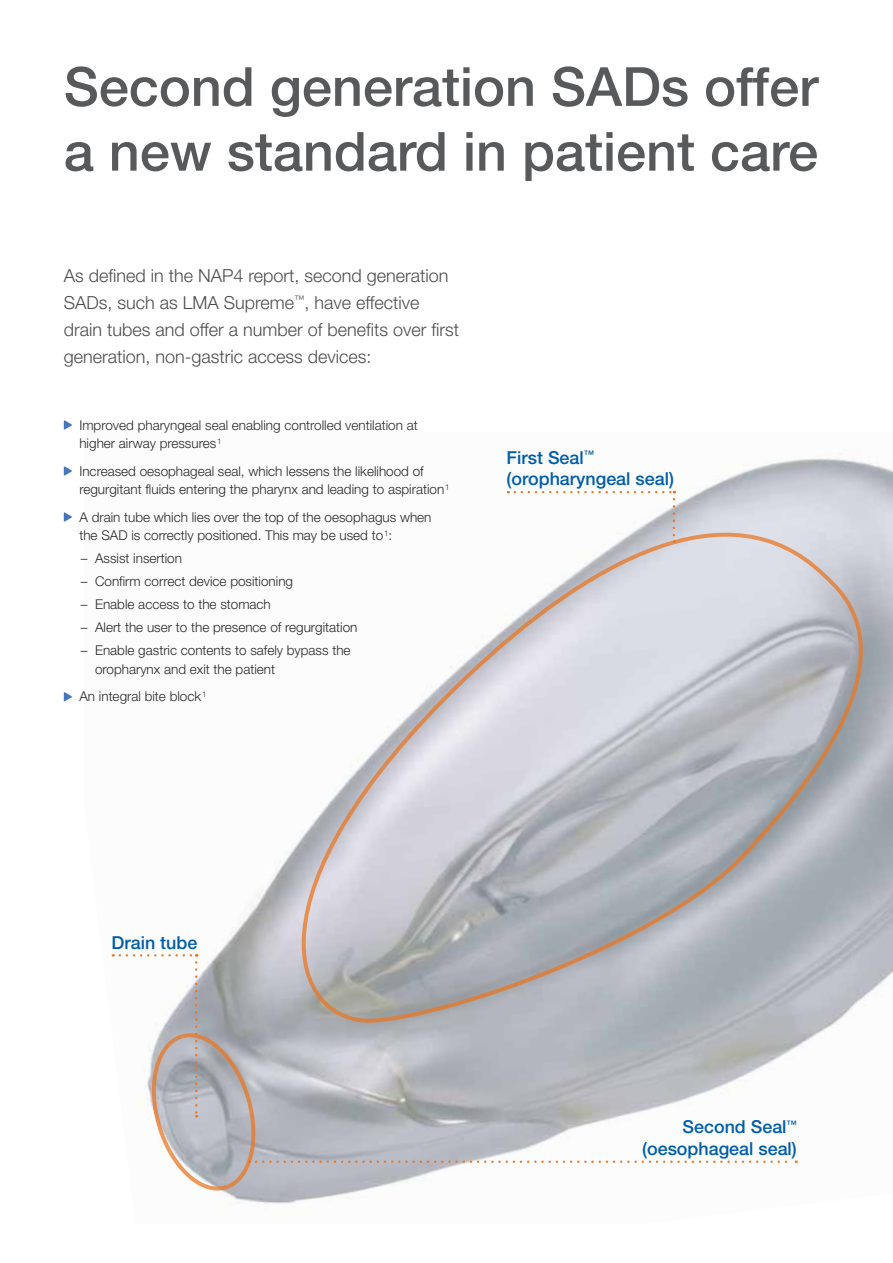
<style>
.page{position:relative;width:893px;height:1263px;background:#fff}
.page>*{position:absolute;margin:0;border:0;box-sizing:border-box;transform-origin:0 0}
.t1{font:500 54px/64.8px "Helvetica Neue";color:#58595b}
.t2{font:300 18px/27px "Helvetica Neue";color:#4d4d4f}
.t3{font:500 17.85px/21.5px "Helvetica Neue";color:#005daa;text-align:right}
.t4{font:300 13.5px/18.8px "Helvetica Neue";color:#292829}
</style>
<div class="page">
<img style="left:111px;top:453px;width:782px;height:753px">
<svg style="left:234px;top:479px;width:659px;height:546px"></svg>
<svg style="left:515px;top:491px;width:160px;height:2px"></svg>
<svg style="left:673px;top:499px;width:2px;height:43px"></svg>
<svg style="left:120px;top:954px;width:77px;height:2px"></svg>
<svg style="left:147px;top:962px;width:650px;height:232px"></svg>
<svg style="left:64px;top:420px;width:8px;height:10px"></svg>
<svg style="left:64px;top:466px;width:8px;height:10px"></svg>
<svg style="left:64px;top:512px;width:8px;height:10px"></svg>
<svg style="left:64px;top:692px;width:8px;height:10px"></svg>
<h1 class="t1" style="left:64px;top:54px;width:756px">Second generation SADs offer a new standard in patient care</h1>
<h2 class="t2" style="left:64px;top:262px;width:397px">As defined in the NAP4 report, second generation SADs, such as LMA Supreme<sup>™</sup>, have effective drain tubes and offer a number of benefits over first generation, non-gastric access devices:</h2>
<p class="t4" style="left:79px;top:415px;width:340px">Improved pharyngeal seal enabling controlled ventilation at higher airway pressures<sup>1</sup></p>
<p class="t4" style="left:79px;top:461px;width:372px">Increased oesophageal seal, which lessens the likelihood of regurgitant fluids entering the pharynx and leading to aspiration<sup>1</sup></p>
<p class="t4" style="left:79px;top:507px;width:354px">A drain tube which lies over the top of the oesophagus when the SAD is correctly positioned. This may be used to<sup>1</sup>:</p>
<p class="t4" style="left:81px;top:549px;width:103px">– Assist insertion</p>
<p class="t4" style="left:81px;top:572px;width:214px">– Confirm correct device positioning</p>
<p class="t4" style="left:81px;top:595px;width:192px">– Enable access to the stomach</p>
<p class="t4" style="left:81px;top:618px;width:278px">– Alert the user to the presence of regurgitation</p>
<p class="t4" style="left:95px;top:641px;width:257px;text-indent:-14px">– Enable gastric contents to safely bypass the oropharynx and exit the patient</p>
<p class="t4" style="left:79px;top:687px;width:129px">An integral bite block<sup>1</sup></p>
<h3 class="t3" style="left:507px;top:447px;width:169px;text-align:left">First Seal<sup>™ </sup>(oropharyngeal seal)</h3>
<h3 class="t3" style="left:112px;top:931px;width:87px">Drain tube</h3>
<h3 class="t3" style="left:642px;top:1116px;width:156px">Second Seal<sup>™ </sup>(oesophageal seal)</h3>
</div>
